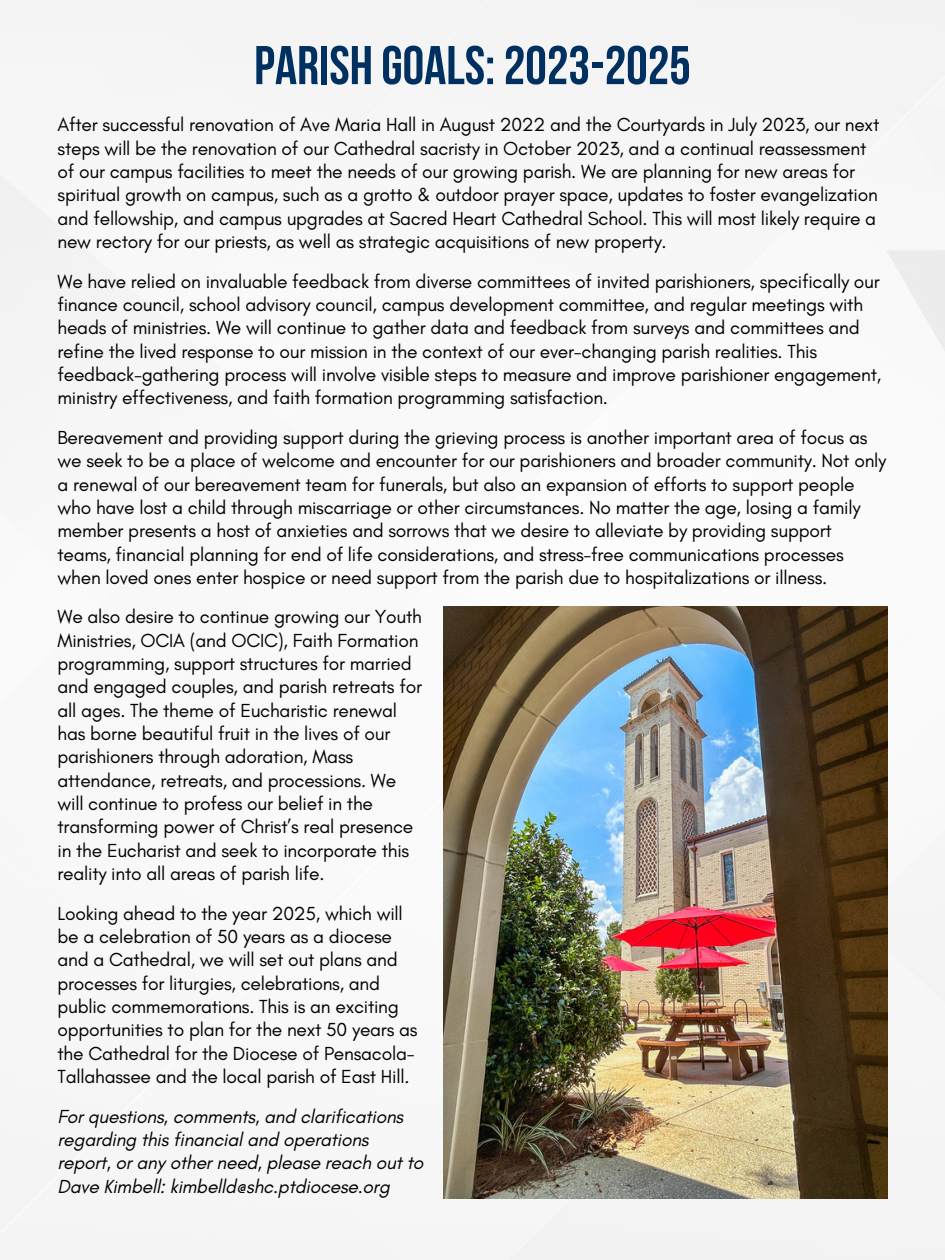
<style>
.page{position:relative;width:945px;height:1260px;background:#fff}
.page>*{position:absolute;margin:0;border:0;box-sizing:border-box;transform-origin:0 0}
.t1{font:700 54.43px "Bebas Neue";color:#003060}
.t2{font:19.25px/23.3px "Glacial Indifference";letter-spacing:-.015em;color:#000}
.t3{font:italic 19.25px/23.3px "Glacial Indifference";letter-spacing:-.015em;color:#000}
</style>
<div class="page">
<img style="left:0;top:0;width:945px;height:1260px">
<img style="left:444px;top:606px;width:443px;height:592px">
<p class="t1" style="left:254px;top:43px;width:438px">PARISH GOALS: 2023-2025</p>
<p class="t2" style="left:58px;top:113px;width:823px">After successful renovation of Ave Maria Hall in August 2022 and the Courtyards in July 2023, our next steps will be the renovation of our Cathedral sacristy in October 2023, and a continual reassessment of our campus facilities to meet the needs of our growing parish. We are planning for new areas for spiritual growth on campus, such as a grotto &amp; outdoor prayer space, updates to foster evangelization and fellowship, and campus upgrades at Sacred Heart Cathedral School. This will most likely require a new rectory for our priests, as well as strategic acquisitions of new property.</p>
<p class="t2" style="left:58px;top:269px;width:825px">We have relied on invaluable feedback from diverse committees of invited parishioners, specifically our finance council, school advisory council, campus development committee, and regular meetings with heads of ministries. We will continue to gather data and feedback from surveys and committees and refine the lived response to our mission in the context of our ever-changing parish realities. This feedback-gathering process will involve visible steps to measure and improve parishioner engagement, ministry effectiveness, and faith formation programming satisfaction.</p>
<p class="t2" style="left:58px;top:426px;width:830px">Bereavement and providing support during the grieving process is another important area of focus as we seek to be a place of welcome and encounter for our parishioners and broader community. Not only a renewal of our bereavement team for funerals, but also an expansion of efforts to support people who have lost a child through miscarriage or other circumstances. No matter the age, losing a family member presents a host of anxieties and sorrows that we desire to alleviate by providing support teams, financial planning for end of life considerations, and stress-free communications processes when loved ones enter hospice or need support from the parish due to hospitalizations or illness.</p>
<p class="t2" style="left:58px;top:605px;width:366px">We also desire to continue growing our Youth Ministries, OCIA (and OCIC), Faith Formation programming, support structures for married and engaged couples, and parish retreats for all ages. The theme of Eucharistic renewal has borne beautiful fruit in the lives of our parishioners through adoration, Mass attendance, retreats, and processions. We will continue to profess our belief in the transforming power of Christ’s real presence in the Eucharist and seek to incorporate this reality into all areas of parish life.</p>
<p class="t2" style="left:58px;top:901px;width:362px">Looking ahead to the year 2025, which will be a celebration of 50 years as a diocese and a Cathedral, we will set out plans and processes for liturgies, celebrations, and public commemorations. This is an exciting opportunities to plan for the next 50 years as the Cathedral for the Diocese of Pensacola-Tallahassee and the local parish of East Hill.</p>
<p class="t3" style="left:58px;top:1104px;width:367px">For questions, comments, and clarifications regarding this financial and operations report, or any other need, please reach out to Dave Kimbell: kimbelld@shc.ptdiocese.org</p>
</div>
